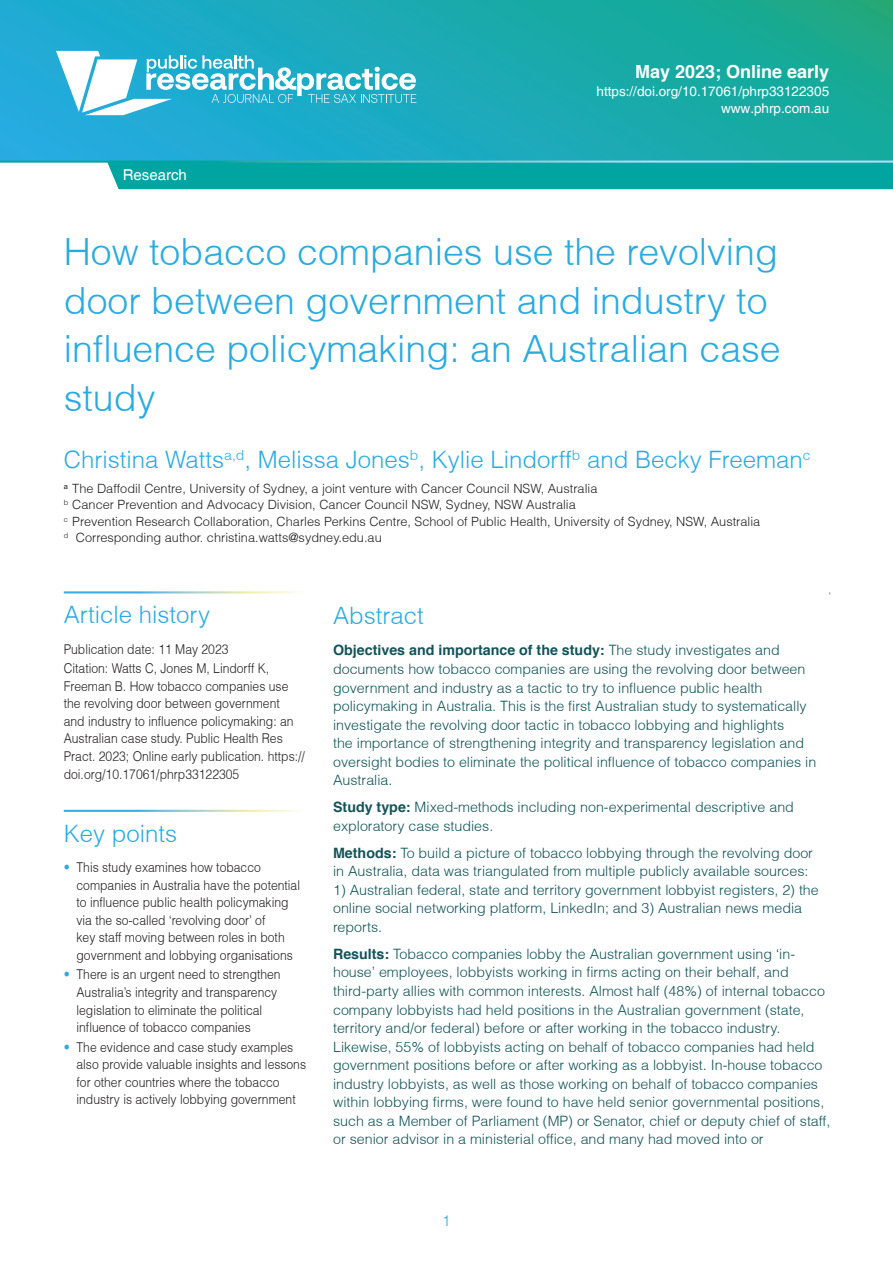
<style>
.page{position:relative;width:893px;height:1263px;background:#fff}
.page>*{position:absolute;margin:0;border:0;box-sizing:border-box;transform-origin:0 0}
.Heading_1{font:300 37.5px/48.8px "Helvetica";color:#29abe2}
.Author{font:300 24px "Helvetica";color:#29abe2}
.Abstract{font:300 24px "Helvetica";color:#29abe2}
.FirstPageHeader{font:700 18px "Helvetica";color:#fff}
.ArticleType{font:15px "Helvetica";color:#fff}
.t1{font:300 15px "Helvetica";color:#29abe2}
.AbstractText{font:300 14.25px/18.6px "Helvetica";color:#135358}
.SidebarText{font:300 13.5px/17.5px "Helvetica";color:#231f20;scale:.9 1}
.FirstPageHeader-2{font:13.5px "Helvetica";color:#fff}
.Affiliation{font:300 12.75px "Helvetica";color:#231f20}
.s1{color:#29abe2}
.s2{font-weight:700}
</style>
<div class="page">
<div style="left:107px;top:163px;width:786px;height:26px;background:#00a5a1"></div>
<svg style="left:0;top:0;width:893px;height:161px;background:#1baab3"></svg>
<svg style="left:56px;top:51px;width:360px;height:64px"></svg>
<p class="ArticleType" style="left:123px;top:166px;width:66px">Research</p>
<p class="FirstPageHeader" style="left:635px;top:60px;width:196px">May 2023; Online early</p>
<p class="FirstPageHeader-2" style="left:596px;top:83px;width:234px">https://doi.org/10.17061/phrp33122305</p>
<p class="FirstPageHeader-2" style="left:721px;top:101px;width:110px">www.phrp.com.au</p>
<h1 class="Heading_1" style="left:64px;top:227px;width:718px">How tobacco companies use the revolving door between government and industry to influence policymaking: an Australian case study</h1>
<p class="Author" style="left:64px;top:444px;width:748px">Christina Watts<sup>a,d</sup>, Melissa Jones<sup>b</sup>, Kylie Lindorff<sup>b</sup> and Becky Freeman<sup>c</sup></p>
<p class="Affiliation" style="left:64px;top:480px;width:535px"><sup>a</sup> The Daffodil Centre, University of Sydney, a joint venture with Cancer Council NSW, Australia</p>
<p class="Affiliation" style="left:64px;top:497px;width:514px"><sup>b</sup> Cancer Prevention and Advocacy Division, Cancer Council NSW, Sydney, NSW Australia</p>
<p class="Affiliation" style="left:64px;top:513px;width:698px"><sup>c</sup> Prevention Research Collaboration, Charles Perkins Centre, School of Public Health, University of Sydney, NSW, Australia</p>
<p class="Affiliation" style="left:64px;top:530px;width:319px"><sup>d</sup> Corresponding author. christina.watts@sydney.edu.au</p>
<p class="Abstract" style="left:64px;top:600px;width:148px">Article history</p>
<p class="SidebarText" style="left:64px;top:640px;width:185px">Publication date: 11 May 2023</p>
<p class="SidebarText" style="left:64px;top:659px;width:269px">Citation: Watts C, Jones M, Lindorff K, Freeman B. How tobacco companies use the revolving door between government<br>and industry to influence policymaking: an Australian case study. Public Health Res Pract. 2023; Online early publication. https:// doi.org/10.17061/phrp33122305</p>
<p class="Abstract" style="left:64px;top:818px;width:115px">Key points</p>
<p class="SidebarText" style="left:77px;top:858px;width:250px;text-indent:-13px"><span class="s1">•</span> This study examines how tobacco companies in Australia have the potential to influence public health policymaking via the so-called ‘revolving door’ of<br>key staff moving between roles in both government and lobbying organisations</p>
<p class="SidebarText" style="left:77px;top:966px;width:228px;text-indent:-13px"><span class="s1">•</span> There is an urgent need to strengthen Australia’s integrity and transparency legislation to eliminate the political influence of tobacco companies</p>
<p class="SidebarText" style="left:77px;top:1038px;width:257px;text-indent:-13px"><span class="s1">•</span> The evidence and case study examples also provide valuable insights and lessons for other countries where the tobacco industry is actively lobbying government</p>
<p class="Abstract" style="left:333px;top:601px;width:92px">Abstract</p>
<p class="AbstractText" style="left:333px;top:641px;width:485px"><span class="s2">Objectives and importance of the study:</span> The study investigates and documents how tobacco companies are using the revolving door between government and industry as a tactic to try to influence public health policymaking in Australia. This is the first Australian study to systematically investigate the revolving door tactic in tobacco lobbying and highlights<br>the importance of strengthening integrity and transparency legislation and oversight bodies to eliminate the political influence of tobacco companies in Australia.</p>
<p class="AbstractText" style="left:333px;top:798px;width:462px"><span class="s2">Study type:</span> Mixed-methods including non-experimental descriptive and exploratory case studies.</p>
<p class="AbstractText" style="left:333px;top:843px;width:481px"><span class="s2">Methods:</span> To build a picture of tobacco lobbying through the revolving door in Australia, data was triangulated from multiple publicly available sources:</p>
<p class="AbstractText" style="left:333px;top:880px;width:487px">1) Australian federal, state and territory government lobbyist registers, 2) the online social networking platform, LinkedIn; and 3) Australian news media reports.</p>
<p class="AbstractText" style="left:333px;top:944px;width:499px"><span class="s2">Results:</span> Tobacco companies lobby the Australian government using ‘in&shy;house’ employees, lobbyists working in firms acting on their behalf, and third-party allies with common interests. Almost half (48%) of internal tobacco company lobbyists had held positions in the Australian government (state, territory and/or federal) before or after working in the tobacco industry.<br>Likewise, 55% of lobbyists acting on behalf of tobacco companies had held government positions before or after working as a lobbyist. In-house tobacco industry lobbyists, as well as those working on behalf of tobacco companies within lobbying firms, were found to have held senior governmental positions, such as a Member of Parliament (MP) or Senator, chief or deputy chief of staff, or senior advisor in a ministerial office, and many had moved into or</p>
<p class="t1" style="left:442px;top:1211px;width:10px">1</p>
</div>
